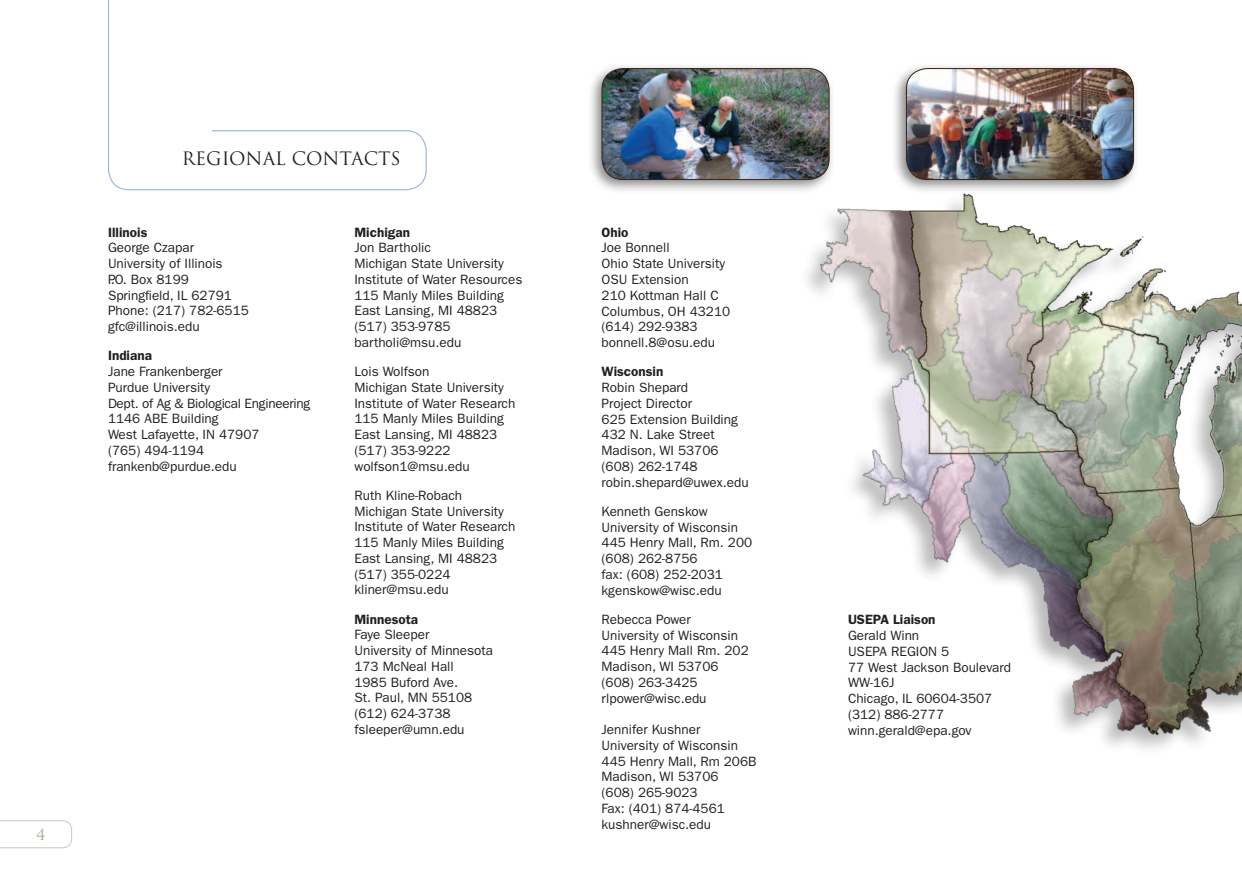
<style>
.page{position:relative;width:1242px;height:891px;background:#fff}
.page>*{position:absolute;margin:0;border:0;box-sizing:border-box;transform-origin:0 0}
.t1{font:18px "Trajan";color:#231f20}
.t2{font:15px "Trajan";color:#9fa496}
.t3{font:13.5px/15.8px "Franklin Gothic";color:#231f20}
.t4{font:600 13.5px "Franklin Gothic";color:#231f20}
</style>
<div class="page">
<svg style="left:108px;top:0;width:319px;height:191px"></svg>
<img style="left:819px;top:194px;width:423px;height:555px">
<div style="left:891px;top:62px;width:248px;height:132px;background:#231f20;opacity:.52"></div>
<img style="left:906px;top:69px;width:228px;height:111px">
<div style="left:906px;top:68px;width:228px;height:112px;border:1px solid #3d220b;border-radius:21px"></div>
<div style="left:587px;top:62px;width:248px;height:132px;background:#231f20;opacity:.52"></div>
<img style="left:602px;top:69px;width:227px;height:111px">
<div style="left:602px;top:68px;width:228px;height:112px;border:1px solid #3d220b;border-radius:21px"></div>
<svg style="left:0;top:820px;width:72px;height:28px"></svg>
<p class="t2" style="left:36px;top:825px;width:11px">4</p>
<h1 class="t1" style="left:182px;top:147px;width:220px">REGIONAL CONTACTS</h1>
<p class="t4" style="left:108px;top:224px;width:41px">Illinois</p>
<p class="t3" style="left:108px;top:240px;width:142px">George Czapar<br>University of Illinois<br>P.O. Box 8199<br>Springfield, IL 62791<br>Phone: (217) 782-6515 gfc@illinois.edu</p>
<p class="t4" style="left:108px;top:348px;width:46px">Indiana</p>
<p class="t3" style="left:108px;top:364px;width:204px">Jane Frankenberger<br>Purdue University<br>Dept. of Ag &amp; Biological Engineering<br>1146 ABE Building<br>West Lafayette, IN 47907<br>(765) 494-1194 frankenb@purdue.edu</p>
<p class="t4" style="left:354px;top:224px;width:57px">Michigan</p>
<p class="t3" style="left:354px;top:240px;width:170px">Jon Bartholic<br>Michigan State University<br>Institute of Water Resources<br>115 Manly Miles Building<br>East Lansing, MI 48823 (517) 353-9785 bartholi@msu.edu</p>
<p class="t3" style="left:354px;top:364px;width:162px">Lois Wolfson<br>Michigan State University<br>Institute of Water Research<br>115 Manly Miles Building<br>East Lansing, MI 48823 (517) 353-9222 wolfson1@msu.edu</p>
<p class="t3" style="left:354px;top:488px;width:162px">Ruth Kline-Robach<br>Michigan State University<br>Institute of Water Research<br>115 Manly Miles Building<br>East Lansing, MI 48823 (517) 355-0224 kliner@msu.edu</p>
<p class="t4" style="left:354px;top:611px;width:65px">Minnesota</p>
<p class="t3" style="left:354px;top:627px;width:140px">Faye Sleeper<br>University of Minnesota<br>173 McNeal Hall<br>1985 Buford Ave.<br>St. Paul, MN 55108 (612) 624-3738 fsleeper@umn.edu</p>
<p class="t4" style="left:602px;top:224px;width:29px">Ohio</p>
<p class="t3" style="left:602px;top:240px;width:130px">Joe Bonnell<br>Ohio State University<br>OSU Extension<br>210 Kottman Hall C<br>Columbus, OH 43210 (614) 292-9383 bonnell.8@osu.edu</p>
<p class="t4" style="left:602px;top:364px;width:63px">Wisconsin</p>
<p class="t3" style="left:602px;top:380px;width:149px">Robin Shepard<br>Project Director<br>625 Extension Building<br>432 N. Lake Street<br>Madison, WI 53706 (608) 262-1748 robin.shepard@uwex.edu</p>
<p class="t3" style="left:602px;top:503px;width:152px">Kenneth Genskow<br>University of Wisconsin<br>445 Henry Mall, Rm. 200 (608) 262-8756<br>fax: (608) 252-2031 kgenskow@wisc.edu</p>
<p class="t3" style="left:602px;top:611px;width:149px">Rebecca Power<br>University of Wisconsin<br>445 Henry Mall Rm. 202<br>Madison, WI 53706 (608) 263-3425 rlpower@wisc.edu</p>
<p class="t3" style="left:602px;top:722px;width:156px">Jennifer Kushner<br>University of Wisconsin<br>445 Henry Mall, Rm 206B<br>Madison, WI 53706<br>(608) 265-9023<br>Fax: (401) 874-4561 kushner@wisc.edu</p>
<p class="t4" style="left:848px;top:612px;width:89px">USEPA Liaison</p>
<p class="t3" style="left:848px;top:628px;width:165px">Gerald Winn<br>USEPA REGION 5<br>77 West Jackson Boulevard<br>WW-16J<br>Chicago, IL 60604-3507 (312) 886-2777 winn.gerald@epa.gov</p>
</div>
